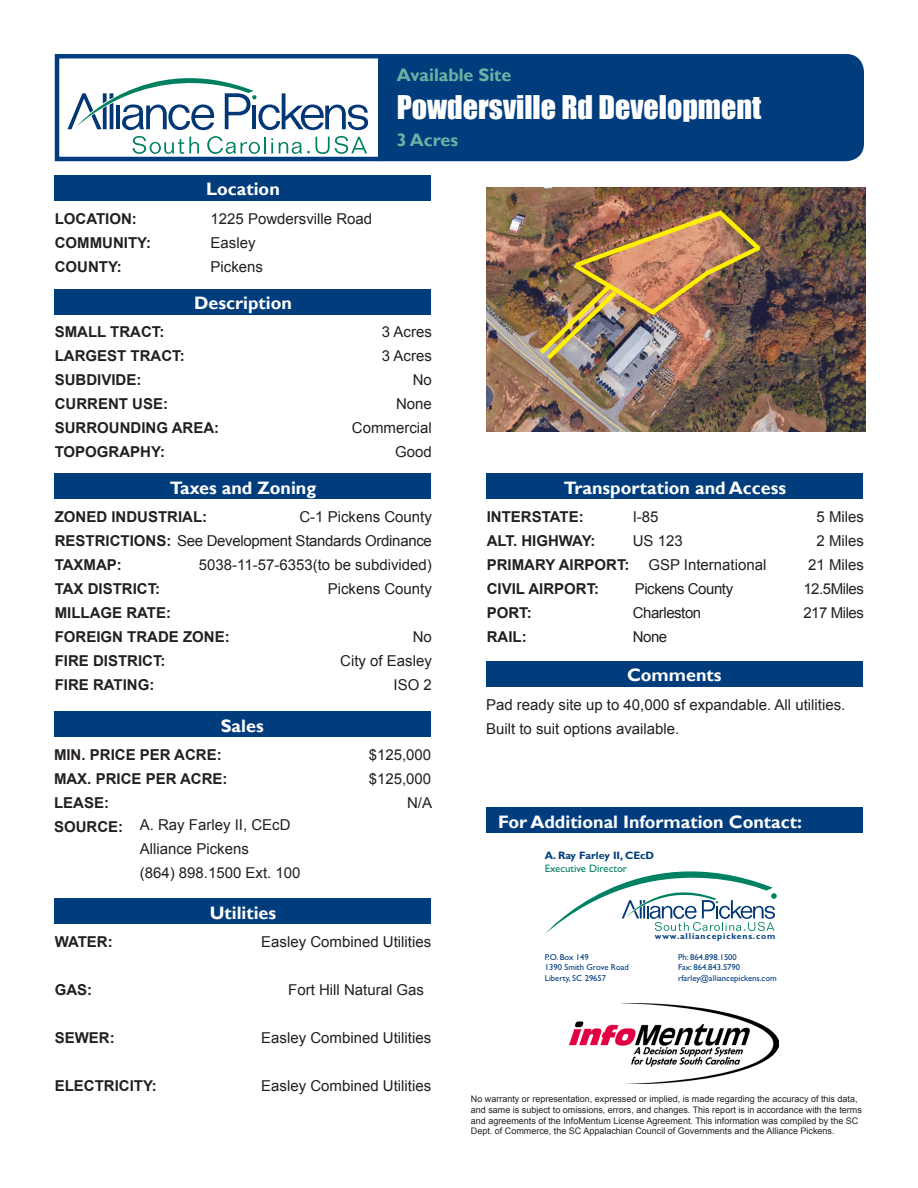
<style>
.page{position:relative;width:918px;height:1188px;background:#fff}
.page>*{position:absolute;margin:0;border:0;box-sizing:border-box;transform-origin:0 0}
.t1{font:30px "Impact";color:#fff}
.t2{font:700 18px "Gill Sans";color:#fff}
.t3{font:700 18px "Gill Sans";color:#6bb2a4}
.t4{font:15px/24px "Arial";color:#231f20;text-align:right}
.t5{font:700 15px "Arial";color:#231f20}
.t6{font:15px "Arial";letter-spacing:-.02em;color:#231f20}
.t7{font:15px "Arial";letter-spacing:-.03em;color:#231f20}
.t8{font:700 10.8px/12.9px "Gill Sans";color:#013d7d}
.t9{font:9px/10.8px "Arial";color:#231f20}
.t10{font:8.55px/10.4px "Gill Sans";color:#013d7d}
.t11{font:700 8.55px "Gill Sans";letter-spacing:.1em;color:#013d7d}
.s1{font-weight:700}
.s2{font-weight:400;color:#008164}
</style>
<div class="page">
<div style="left:487px;top:807px;width:376px;height:26px;background:#013d7d"></div>
<svg style="left:133px;top:136px;width:66px;height:18px"></svg>
<svg style="left:207px;top:136px;width:66px;height:18px"></svg>
<svg style="left:68px;top:78px;width:300px;height:52px"></svg>
<svg style="left:279px;top:136px;width:88px;height:18px"></svg>
<div style="left:55px;top:175px;width:376px;height:26px;background:#013d7d"></div>
<div style="left:55px;top:289px;width:376px;height:26px;background:#013d7d"></div>
<div style="left:55px;top:474px;width:376px;height:25px;background:#013d7d"></div>
<div style="left:54px;top:711px;width:376px;height:26px;background:#013d7d"></div>
<div style="left:55px;top:54px;width:326px;height:107px;border:4px solid #013d7d"></div>
<div style="left:378px;top:54px;width:486px;height:107px;background:#013d7d"></div>
<div style="left:486px;top:661px;width:376px;height:26px;background:#013d7d"></div>
<div style="left:55px;top:898px;width:376px;height:26px;background:#013d7d"></div>
<div style="left:487px;top:474px;width:376px;height:25px;background:#013d7d"></div>
<svg style="left:545px;top:871px;width:232px;height:63px"></svg>
<img style="left:570px;top:1004px;width:209px;height:80px">
<img style="left:487px;top:188px;width:378px;height:243px">
<p class="t3" style="left:397px;top:64px;width:116px">Available Site</p>
<p class="t5" style="left:55px;top:209px;width:84px">LOCATION:</p>
<p class="t5" style="left:55px;top:233px;width:98px">COMMUNITY:</p>
<p class="t5" style="left:55px;top:257px;width:69px">COUNTY:</p>
<p class="t2" style="left:206px;top:178px;width:75px">Location</p>
<p class="t4" style="left:211px;top:207px;width:163px">1225 Powdersville Road</p>
<p class="t4" style="left:211px;top:231px;width:47px">Easley</p>
<p class="t4" style="left:211px;top:255px;width:54px">Pickens</p>
<p class="t2" style="left:194px;top:292px;width:99px">Description</p>
<p class="t1" style="left:397px;top:84px;width:366px">Powdersville Rd Development</p>
<p class="t3" style="left:397px;top:129px;width:63px">3 Acres</p>
<p class="t5" style="left:55px;top:322px;width:111px">SMALL TRACT:</p>
<p class="t5" style="left:55px;top:346px;width:131px">LARGEST TRACT:</p>
<p class="t5" style="left:55px;top:370px;width:88px">SUBDIVIDE:</p>
<p class="t5" style="left:55px;top:394px;width:115px">CURRENT USE:</p>
<p class="t5" style="left:55px;top:418px;width:166px">SURROUNDING AREA:</p>
<p class="t5" style="left:55px;top:442px;width:112px">TOPOGRAPHY:</p>
<p class="t4" style="left:382px;top:320px;width:52px">3 Acres</p>
<p class="t4" style="left:382px;top:344px;width:52px">3 Acres</p>
<p class="t4" style="left:413px;top:368px;width:21px">No</p>
<p class="t4" style="left:396px;top:392px;width:37px">None</p>
<p class="t4" style="left:352px;top:416px;width:81px">Commercial</p>
<p class="t4" style="left:395px;top:440px;width:38px">Good</p>
<p class="t2" style="left:170px;top:477px;width:148px">Taxes and Zoning</p>
<p class="t5" style="left:55px;top:507px;width:154px">ZONED INDUSTRIAL:</p>
<p class="t6" style="left:55px;top:531px;width:379px"><span class="s1">RESTRICTIONS:</span> See Development Standards Ordinance</p>
<p class="t5" style="left:55px;top:555px;width:69px">TAXMAP:</p>
<p class="t5" style="left:55px;top:579px;width:107px">TAX DISTRICT:</p>
<p class="t5" style="left:55px;top:603px;width:118px">MILLAGE RATE:</p>
<p class="t5" style="left:55px;top:627px;width:177px">FOREIGN TRADE ZONE:</p>
<p class="t5" style="left:55px;top:651px;width:112px">FIRE DISTRICT:</p>
<p class="t5" style="left:55px;top:675px;width:101px">FIRE RATING:</p>
<p class="t4" style="left:299px;top:505px;width:134px">C-1 Pickens County</p>
<p class="t4" style="left:199px;top:553px;width:235px">5038-11-57-6353(to be subdivided)<br>Pickens County</p>
<p class="t4" style="left:413px;top:625px;width:21px">No</p>
<p class="t4" style="left:340px;top:649px;width:93px">City of Easley</p>
<p class="t4" style="left:394px;top:673px;width:40px">ISO 2</p>
<p class="t2" style="left:221px;top:715px;width:44px">Sales</p>
<p class="t5" style="left:54px;top:745px;width:169px">MIN. PRICE PER ACRE:</p>
<p class="t5" style="left:54px;top:769px;width:175px">MAX. PRICE PER ACRE:</p>
<p class="t5" style="left:54px;top:793px;width:57px">LEASE:</p>
<p class="t5" style="left:54px;top:817px;width:71px">SOURCE:</p>
<p class="t4" style="left:369px;top:743px;width:64px">$125,000</p>
<p class="t4" style="left:369px;top:767px;width:64px">$125,000</p>
<p class="t4" style="left:407px;top:791px;width:27px">N/A</p>
<p class="t4" style="left:140px;top:813px;width:152px">A. Ray Farley II, CEcD</p>
<p class="t4" style="left:140px;top:837px;width:111px">Alliance Pickens</p>
<p class="t4" style="left:140px;top:861px;width:162px">(864) 898.1500 Ext. 100</p>
<p class="t5" style="left:55px;top:932px;width:60px">WATER:</p>
<p class="t5" style="left:55px;top:980px;width:39px">GAS:</p>
<p class="t5" style="left:55px;top:1028px;width:61px">SEWER:</p>
<p class="t5" style="left:55px;top:1076px;width:104px">ELECTRICITY:</p>
<p class="t2" style="left:210px;top:902px;width:68px">Utilities</p>
<p class="t4" style="left:261px;top:930px;width:172px">Easley Combined Utilities</p>
<p class="t4" style="left:288px;top:978px;width:137px">Fort Hill Natural Gas</p>
<p class="t4" style="left:261px;top:1026px;width:172px">Easley Combined Utilities</p>
<p class="t4" style="left:261px;top:1074px;width:172px">Easley Combined Utilities</p>
<p class="t2" style="left:564px;top:477px;width:224px">Transportation and Access</p>
<p class="t5" style="left:487px;top:507px;width:98px">INTERSTATE:</p>
<p class="t5" style="left:487px;top:531px;width:110px">ALT. HIGHWAY:</p>
<p class="t5" style="left:487px;top:555px;width:144px">PRIMARY AIRPORT:</p>
<p class="t5" style="left:487px;top:579px;width:114px">CIVIL AIRPORT:</p>
<p class="t5" style="left:487px;top:603px;width:46px">PORT:</p>
<p class="t5" style="left:487px;top:627px;width:41px">RAIL:</p>
<p class="t4" style="left:633px;top:505px;width:27px">I-85</p>
<p class="t4" style="left:816px;top:505px;width:49px">5 Miles</p>
<p class="t4" style="left:633px;top:529px;width:52px">US 123</p>
<p class="t4" style="left:816px;top:529px;width:49px">2 Miles</p>
<p class="t4" style="left:648px;top:553px;width:120px">GSP International</p>
<p class="t4" style="left:808px;top:553px;width:57px">21 Miles</p>
<p class="t7" style="left:635px;top:579px;width:100px">Pickens County</p>
<p class="t7" style="left:803px;top:579px;width:62px">12.5Miles</p>
<p class="t7" style="left:633px;top:603px;width:70px">Charleston</p>
<p class="t7" style="left:803px;top:603px;width:62px">217 Miles</p>
<p class="t4" style="left:633px;top:625px;width:36px">None</p>
<p class="t2" style="left:627px;top:664px;width:96px">Comments</p>
<p class="t4" style="left:486px;top:692px;width:361px;text-align:left">Pad ready site up to 40,000 sf expandable. All utilities.<br>Built to suit options available.</p>
<p class="t2" style="left:498px;top:811px;width:305px">For Additional Information Contact:</p>
<p class="t8" style="left:545px;top:849px;width:111px">A. Ray Farley II, CEcD<br><span class="s2">Executive Director</span></p>
<p class="t11" style="left:655px;top:931px;width:122px">www.alliancepickens.com</p>
<p class="t10" style="left:545px;top:952px;width:86px">P.O. Box 149<br>1390 Smith Grove Road<br>Liberty, SC 29657</p>
<p class="t10" style="left:678px;top:952px;width:100px">Ph: 864.898.1500<br>Fax: 864.843.5790 rfarley@alliancepickens.com</p>
<p class="t9" style="left:471px;top:1093px;width:393px">No warranty or representation, expressed or implied, is made regarding the accuracy of this data, and same is subject to omissions, errors, and changes. This report is in accordance with the terms and agreements of the InfoMentum License Agreement. This information was compiled by the SC Dept. of Commerce, the SC Appalachian Council of Governments and the Alliance Pickens.</p>
</div>
